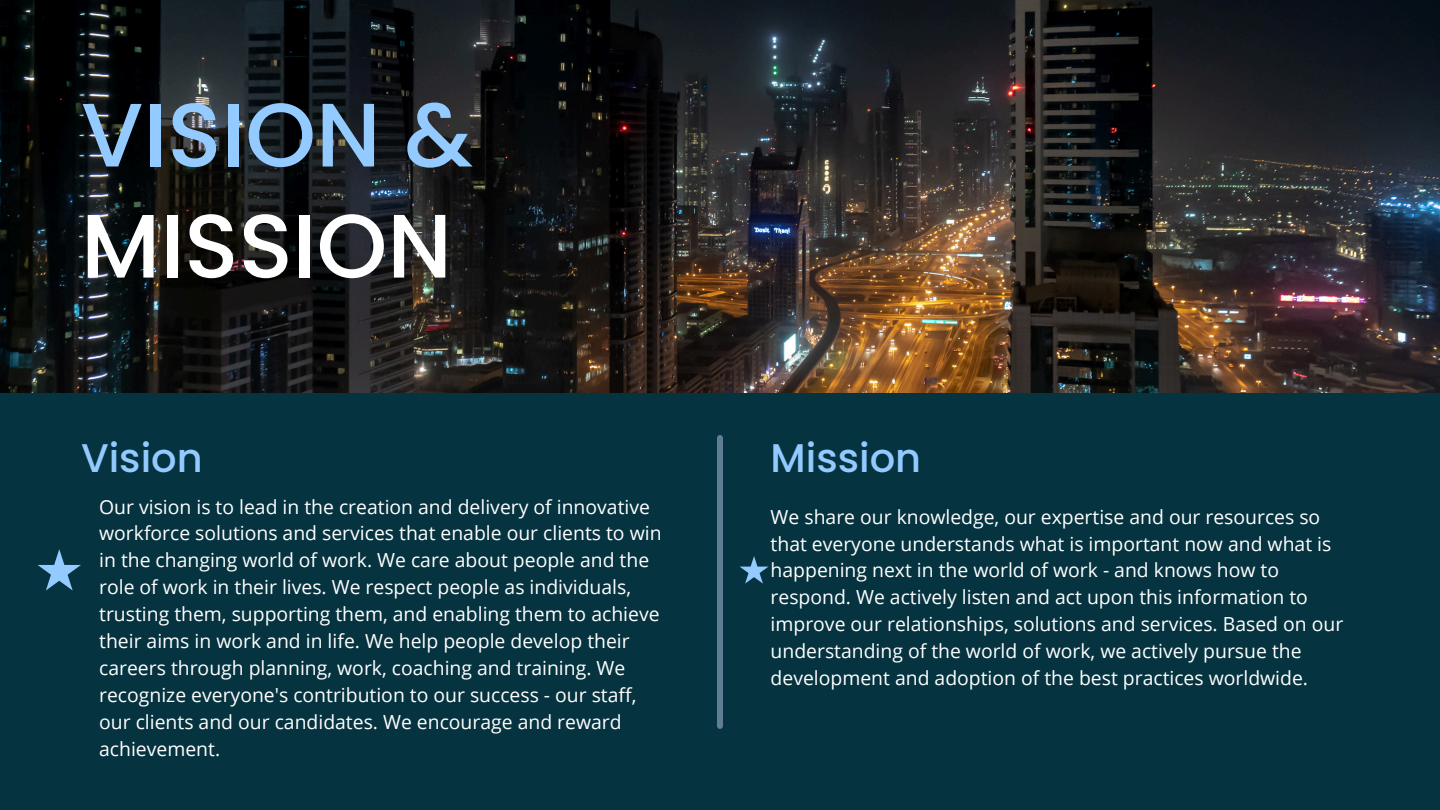
<style>
.page{position:relative;width:1440px;height:810px;background:#063340}
.page>*{position:absolute;margin:0;border:0;box-sizing:border-box;transform-origin:0 0}
.t1{font:500 90px "Poppins";color:#fff}
.t2{font:500 90px "Poppins";color:#93caff}
.t3{font:500 40px "Poppins";color:#93caff}
.t4{font:19.4px/26.9px "Open Sans";color:#fff}
</style>
<div class="page">
<img style="left:0;top:0;width:1440px;height:393px">
<svg style="left:38px;top:549px;width:43px;height:42px"></svg>
<svg style="left:740px;top:556px;width:29px;height:28px"></svg>
<div style="left:717px;top:438px;width:6px;height:288px;background:#607f96"></div>
<h1 class="t2" style="left:81px;top:72px;width:393px">VISION &amp;</h1>
<p class="t1" style="left:81px;top:183px;width:373px">MISSION</p>
<h1 class="t3" style="left:81px;top:430px;width:123px">Vision</h1>
<h2 class="t3" style="left:771px;top:430px;width:152px">Mission</h2>
<p class="t4" style="left:99px;top:493px;width:564px">Our vision is to lead in the creation and delivery of innovative workforce solutions and services that enable our clients to win in the changing world of work. We care about people and the role of work in their lives. We respect people as individuals, trusting them, supporting them, and enabling them to achieve their aims in work and in life. We help people develop their careers through planning, work, coaching and training. We recognize everyone's contribution to our success - our staff, our clients and our candidates. We encourage and reward achievement.</p>
<p class="t4" style="left:771px;top:503px;width:574px">We share our knowledge, our expertise and our resources so that everyone understands what is important now and what is happening next in the world of work - and knows how to respond. We actively listen and act upon this information to improve our relationships, solutions and services. Based on our understanding of the world of work, we actively pursue the development and adoption of the best practices worldwide.</p>
</div>
